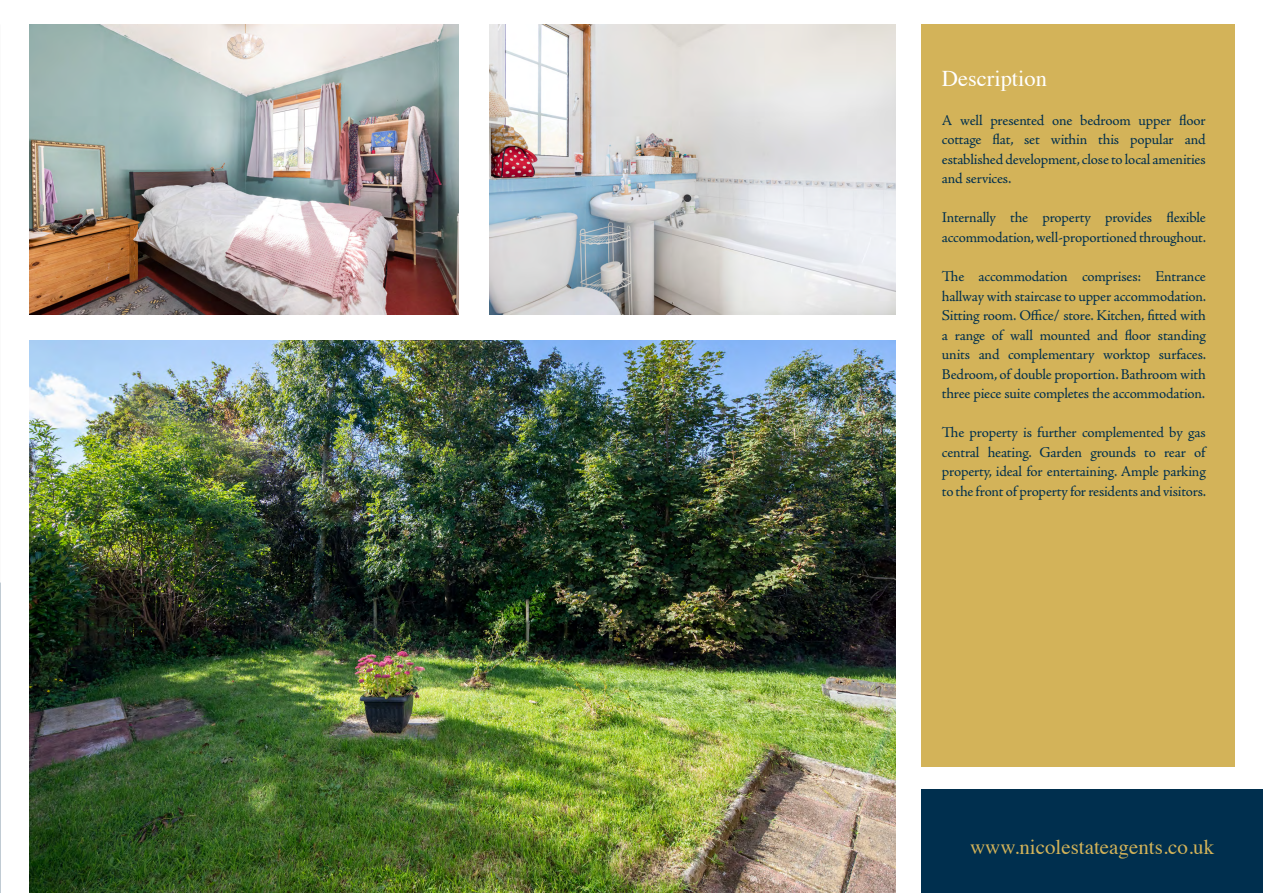
<style>
.page{position:relative;width:1263px;height:893px;background:#fff}
.page>*{position:absolute;margin:0;border:0;box-sizing:border-box;transform-origin:0 0}
.t1{font:22.5px "Times";color:#fff}
.t2{font:21px "Times";color:#d3b359}
.t3{font:15px/19.5px "Adobe Jenson Pro";letter-spacing:-.015em;color:#002f4e;text-align:justify}
</style>
<div class="page">
<img style="left:489px;top:24px;width:407px;height:291px">
<img style="left:29px;top:24px;width:429px;height:291px">
<img style="left:29px;top:340px;width:867px;height:553px">
<div style="left:921px;top:24px;width:314px;height:743px;background:#d3b359"></div>
<div style="left:921px;top:789px;width:342px;height:104px;background:#002f4e"></div>
<h1 class="t1" style="left:942px;top:57px;width:106px">Description</h1>
<p class="t3" style="left:942px;top:111px;width:265px">A well presented one bedroom upper floor cottage flat, set within this popular and established development, close to local amenities and services.</p>
<p class="t3" style="left:942px;top:208px;width:266px">Internally the property provides flexible accommodation, well-proportioned throughout.</p>
<p class="t3" style="left:942px;top:267px;width:266px">The accommodation comprises: Entrance hallway with staircase to upper accommodation.<br>Sitting room. Office/ store. Kitchen, fitted with a range of wall mounted and floor standing units and complementary worktop surfaces.<br>Bedroom, of double proportion. Bathroom with three piece suite completes the accommodation.</p>
<p class="t3" style="left:942px;top:423px;width:266px">The property is further complemented by gas central heating. Garden grounds to rear of property, ideal for entertaining. Ample parking to the front of property for residents and visitors.</p>
<h2 class="t2" style="left:970px;top:828px;width:246px">www.nicolestateagents.co.uk</h2>
</div>
